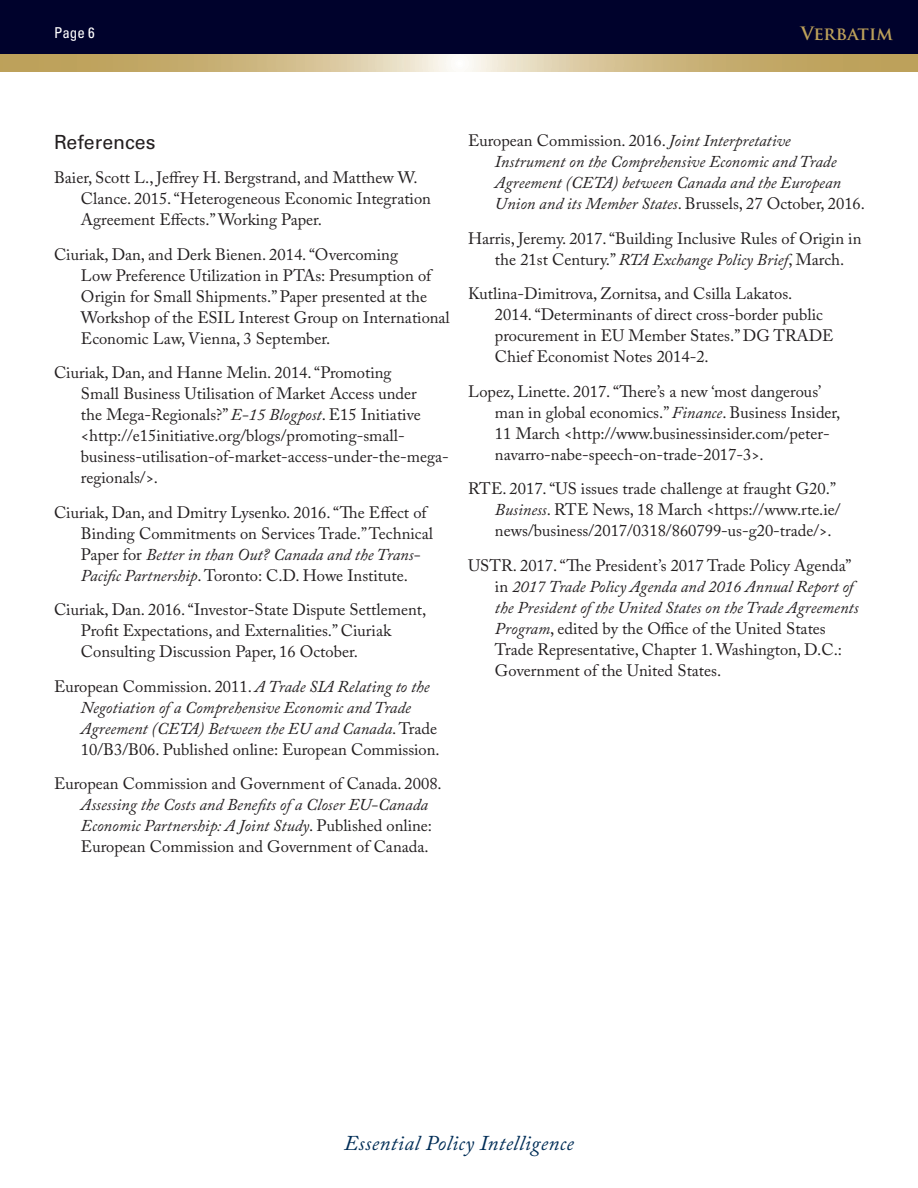
<style>
.page{position:relative;width:918px;height:1188px;background:#fff}
.page>*{position:absolute;margin:0;border:0;box-sizing:border-box;transform-origin:0 0}
.t1{font:italic 21px "Adobe Caslon Pro";letter-spacing:.02em;color:#002d56}
.t2{font:19.5px "Univers";color:#231f20}
.t3{font:700 18px "Trajan Pro";color:#bda15a}
.t4{font:16.5px/21px "Adobe Caslon Pro";color:#231f20}
.t5{font:italic 16.5px/21px "Adobe Caslon Pro";color:#231f20}
.t6{font:condensed 15px "Univers";color:#fff}
.s1{font-style:italic}
.s2{font-style:normal}
</style>
<div class="page">
<div style="left:0;top:0;width:918px;height:54px;background:#00022c"></div>
<svg style="left:1px;top:54px;width:917px;height:18px;background:#d0bb88"></svg>
<p class="t6" style="left:54px;top:23px;width:42px">Page 6</p>
<p class="t3" style="left:801px;top:22px;width:94px">Verbatim</p>
<p class="t2" style="left:54px;top:130px;width:103px">References</p>
<p class="t4" style="left:81px;top:167px;width:351px;text-indent:-27px">Baier, Scott L., Jeffrey H. Bergstrand, and Matthew W.<br>Clance. 2015. “Heterogeneous Economic Integration<br>Agreement Effects.” Working Paper.</p>
<p class="t4" style="left:81px;top:243px;width:370px;text-indent:-27px">Ciuriak, Dan, and Derk Bienen. 2014. “Overcoming<br>Low Preference Utilization in PTAs: Presumption of Origin for Small Shipments.” Paper presented at the Workshop of the ESIL Interest Group on International Economic Law, Vienna, 3 September.</p>
<p class="t4" style="left:81px;top:362px;width:369px;text-indent:-27px">Ciuriak, Dan, and Hanne Melin. 2014. “Promoting<br>Small Business Utilisation of Market Access under<br>the Mega-Regionals?” <span class="s1">E-15 Blogpost</span>. E15 Initiative &lt;http://e15initiative.org/blogs/promoting-small&shy;business-utilisation-of-market-access-under-the-mega&shy;regionals/&gt;.</p>
<p class="t4" style="left:81px;top:501px;width:354px;text-indent:-27px">Ciuriak, Dan, and Dmitry Lysenko. 2016. “The Effect of Binding Commitments on Services Trade.” Technical Paper for <span class="s1">Better in than Out? Canada and the Trans-Pacific Partnership</span>. Toronto: C.D. Howe Institute.</p>
<p class="t4" style="left:81px;top:599px;width:347px;text-indent:-27px">Ciuriak, Dan. 2016. “Investor-State Dispute Settlement,<br>Profit Expectations, and Externalities.” Ciuriak<br>Consulting Discussion Paper, 16 October.</p>
<p class="t5" style="left:81px;top:675px;width:360px;text-indent:-27px"><span class="s2">European Commission. 2011.</span> A Trade SIA Relating to the Negotiation of a Comprehensive Economic and Trade Agreement (CETA) Between the EU and Canada<span class="s2">. Trade 10/B3/B06. Published online: European Commission.</span></p>
<p class="t4" style="left:54px;top:773px;width:389px">European Commission and Government of Canada. 2008.</p>
<p class="t5" style="left:81px;top:794px;width:353px">Assessing the Costs and Benefits of a Closer EU-Canada<br>Economic Partnership: A Joint Study<span class="s2">. Published online:<br>European Commission and Government of Canada.</span></p>
<p class="t5" style="left:495px;top:130px;width:372px;text-indent:-27px"><span class="s2">European Commission. 2016.</span> Joint Interpretative Instrument on the Comprehensive Economic and Trade Agreement (CETA) between Canada and the European Union and its Member States<span class="s2">. Brussels, 27 October, 2016.</span></p>
<p class="t4" style="left:468px;top:227px;width:395px;text-align:center">Harris, Jeremy. 2017. “Building Inclusive Rules of Origin in the 21st Century.” <span class="s1">RTA Exchange Policy Brief</span>, March.</p>
<p class="t4" style="left:495px;top:283px;width:340px;text-indent:-27px">Kutlina-Dimitrova, Zornitsa, and Csilla Lakatos.<br>2014. “Determinants of direct cross-border public procurement in EU Member States.” DG TRADE Chief Economist Notes 2014-2.</p>
<p class="t4" style="left:495px;top:380px;width:347px;text-indent:-27px">Lopez, Linette. 2017. “There’s a new ‘most dangerous’ man in global economics.” <span class="s1">Finance</span>. Business Insider, 11 March &lt;http://www.businessinsider.com/peter&shy;navarro-nabe-speech-on-trade-2017-3&gt;.</p>
<p class="t4" style="left:495px;top:478px;width:347px;text-indent:-27px">RTE. 2017. “US issues trade challenge at fraught G20.”<br><span class="s1">Business</span>. RTE News, 18 March &lt;https://www.rte.ie/ news/business/2017/0318/860799-us-g20-trade/&gt;.</p>
<p class="t4" style="left:495px;top:555px;width:365px;text-indent:-27px">USTR. 2017. “The President’s 2017 Trade Policy Agenda” in <span class="s1">2017 Trade Policy Agenda and 2016 Annual Report of the President of the United States on the Trade Agreements Program</span>, edited by the Office of the United States Trade Representative, Chapter 1. Washington, D.C.:<br>Government of the United States.</p>
<p class="t1" style="left:344px;top:1131px;width:231px">Essential Policy Intelligence</p>
</div>
